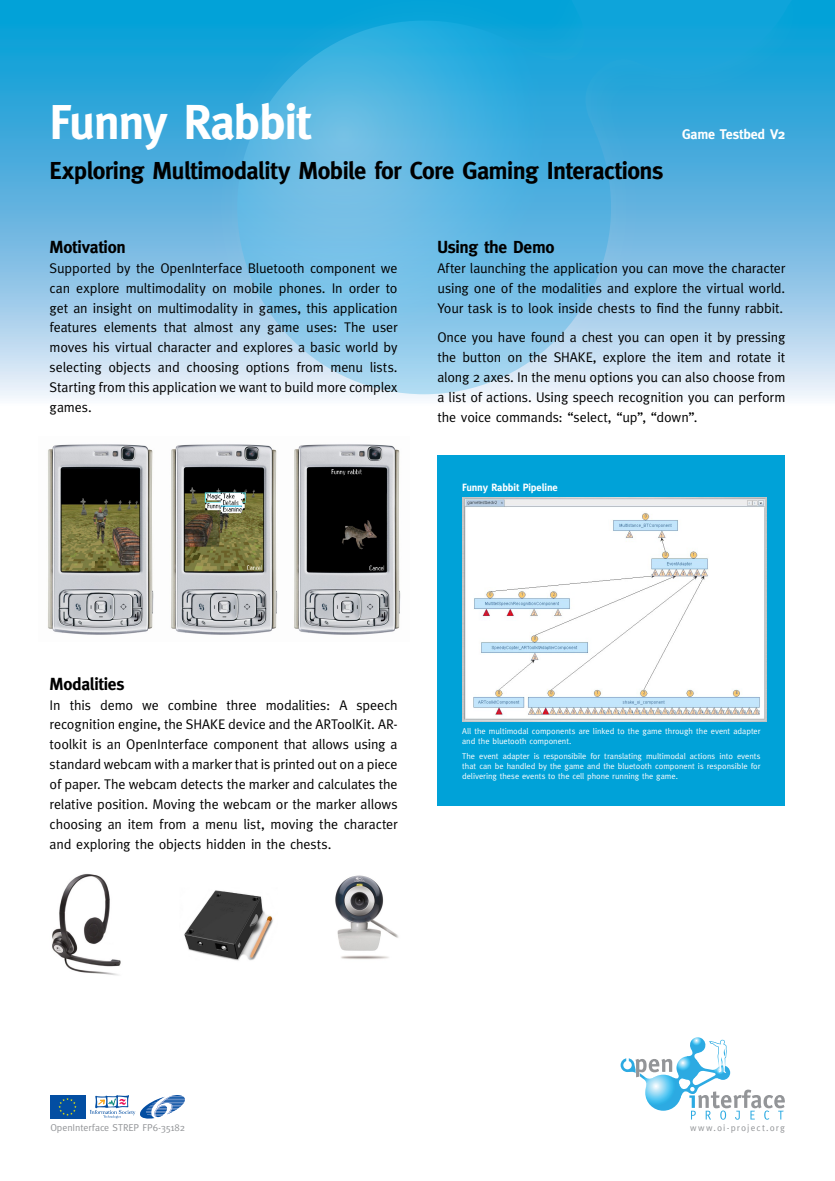
<style>
.page{position:relative;width:835px;height:1181px;background:#fff}
.page>*{position:absolute;margin:0;border:0;box-sizing:border-box;transform-origin:0 0}
.t1{font:700 49px "Meta";letter-spacing:-.03em;color:#fff}
.t2{font:700 24.5px "Meta";letter-spacing:-.025em;color:#000}
.t3{font:700 17.5px "Meta";letter-spacing:-.015em;color:#000}
.t4{font:14px/19.8px "Meta";letter-spacing:-.01em;color:#000;text-align:justify}
.t5{font:700 14px "Meta";letter-spacing:-.015em;color:#fff}
.t6{font:700 10.5px "Meta";letter-spacing:-.015em;color:#fff}
.t7{font:9.97px "Meta";letter-spacing:-.01em;color:#939598}
.t8{font:9.27px "Meta";letter-spacing:.125em;color:#939598}
.t9{font:8.4px/9.9px "Meta";letter-spacing:-.005em;color:#fff}
</style>
<div class="page">
<svg style="left:0;top:0;width:187px;height:399px;background:#66b9e2"></svg>
<div style="left:187px;top:0;width:647px;height:464px;background:#fff;opacity:.25"></div>
<svg style="left:237px;top:21px;width:374px;height:373px;background:#66bbe4"></svg>
<svg style="left:522px;top:0;width:269px;height:129px;background:#1ea4d9"></svg>
<div style="left:620px;top:1058px;width:14px;height:14px;border:3px solid #2caae2;border-radius:50%"></div>
<svg style="left:626px;top:1037px;width:158px;height:82px"></svg>
<div style="left:50px;top:1095px;width:35px;height:23px;background:#034ea2"></div>
<svg style="left:58px;top:1098px;width:19px;height:17px"></svg>
<svg style="left:90px;top:1095px;width:95px;height:23px"></svg>
<div style="left:437px;top:455px;width:348px;height:351px;background:#00a2d8"></div>
<img style="left:48px;top:437px;width:361px;height:198px">
<img style="left:335px;top:875px;width:64px;height:85px">
<img style="left:52px;top:873px;width:69px;height:103px">
<img style="left:184px;top:890px;width:89px;height:71px">
<img style="left:462px;top:498px;width:304px;height:223px">
<h1 class="t1" style="left:50px;top:94px;width:262px">Funny Rabbit</h1>
<h2 class="t2" style="left:50px;top:156px;width:615px">Exploring Multimodality Mobile for Core Gaming Interactions</h2>
<p class="t5" style="left:682px;top:126px;width:105px">Game Testbed V2</p>
<p class="t3" style="left:50px;top:237px;width:78px">Motivation</p>
<p class="t4" style="left:50px;top:258px;width:349px">Supported by the OpenInterface Bluetooth component we can explore multimodality on mobile phones. In order to get an insight on multimodality in games, this application features elements that almost any game uses: The user moves his virtual character and explores a basic world by selecting objects and choosing options from menu lists.<br>Starting from this application we want to build more complex games.</p>
<p class="t3" style="left:437px;top:237px;width:119px">Using the Demo</p>
<p class="t4" style="left:437px;top:258px;width:349px">After launching the application you can move the character using one of the modalities and explore the virtual world.<br>Your task is to look inside chests to find the funny rabbit.</p>
<p class="t4" style="left:437px;top:327px;width:349px">Once you have found a chest you can open it by pressing the button on the SHAKE, explore the item and rotate it along 2 axes. In the menu options you can also choose from a list of actions. Using speech recognition you can perform the voice commands: “select, “up”, “down”.</p>
<p class="t6" style="left:462px;top:481px;width:97px">Funny Rabbit Pipeline</p>
<p class="t3" style="left:50px;top:673px;width:77px">Modalities</p>
<p class="t4" style="left:50px;top:694px;width:349px">In this demo we combine three modalities: A speech recognition engine, the SHAKE device and the ARToolKit. AR&shy;toolkit is an OpenInterface component that allows using a standard webcam with a marker that is printed out on a piece of paper. The webcam detects the marker and calculates the relative position. Moving the webcam or the marker allows choosing an item from a menu list, moving the character and exploring the objects hidden in the chests.</p>
<p class="t9" style="left:462px;top:726px;width:300px">All the multimodal components are linked to the game through the event adapter and the bluetooth component.</p>
<p class="t9" style="left:462px;top:751px;width:300px;text-align:justify">The event adapter is responsibile for translating multimodal actions into events that can be handled by the game and the bluetooth component is responsible for delivering these events to the cell phone running the game.</p>
<p class="t7" style="left:50px;top:1122px;width:136px">OpenInterface STREP FP6-35182</p>
<p class="t8" style="left:690px;top:1122px;width:96px">www.oi-project.org</p>
</div>
